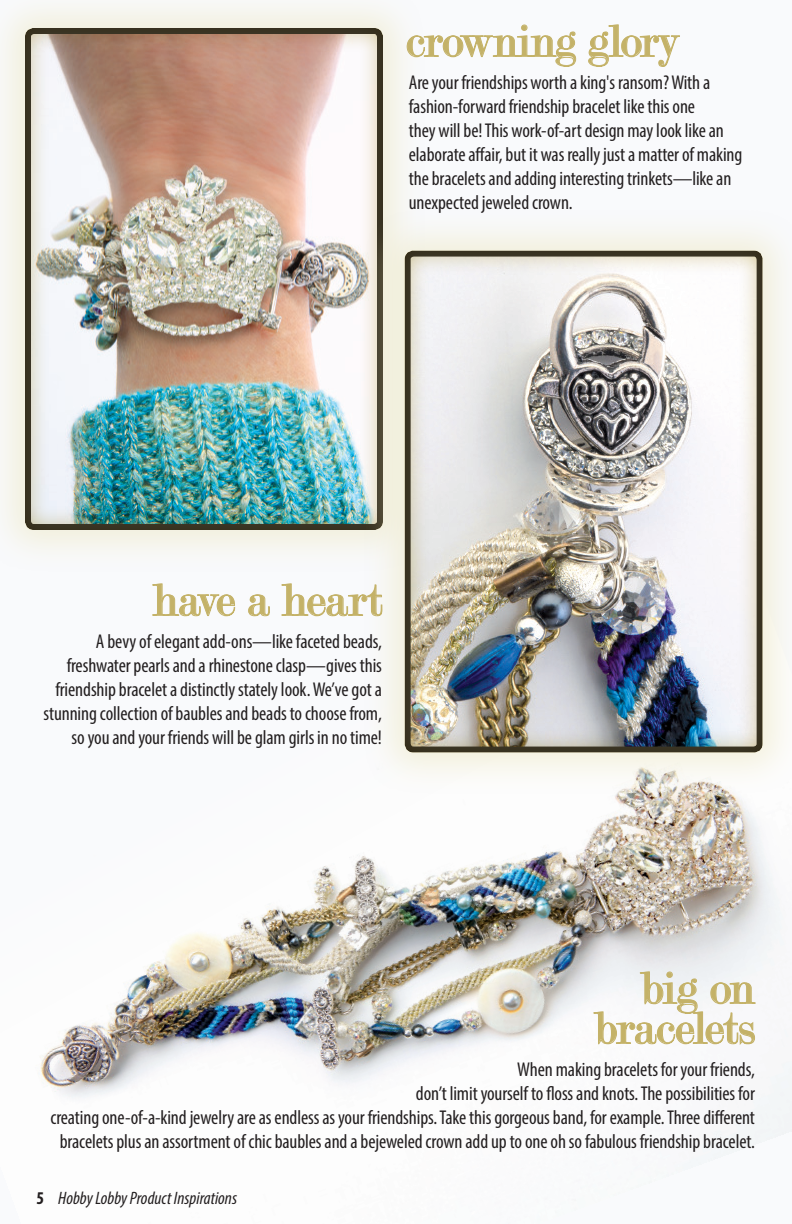
<style>
.page{position:relative;width:792px;height:1224px;background:#f9fafc}
.page>*{position:absolute;margin:0;border:0;box-sizing:border-box;transform-origin:0 0}
.t1{font:48px/40px "Modern";letter-spacing:-.025em;color:#c4b268;text-align:right}
.t2{font:condensed 20px/24px "Myriad Pro";letter-spacing:-.005em;color:#231f20;text-align:right}
.t3{font:italic condensed 18px "Myriad Pro";color:#231f20}
.s1{font-weight:700;font-style:normal}
</style>
<div class="page">
<img style="left:40px;top:583px;width:730px;height:555px">
<div style="left:0;top:0;width:426px;height:573px;background:#f6f6f0"></div>
<img style="left:24px;top:25px;width:362px;height:506px">
<div style="left:362px;top:208px;width:430px;height:587px;background:#eee9c7;opacity:.61"></div>
<img style="left:404px;top:247px;width:362px;height:506px">
<svg style="left:407px;top:25px;width:169px;height:42px"></svg>
<svg style="left:588px;top:25px;width:92px;height:42px"></svg>
<svg style="left:152px;top:584px;width:83px;height:32px"></svg>
<svg style="left:248px;top:594px;width:22px;height:22px"></svg>
<svg style="left:282px;top:584px;width:100px;height:32px"></svg>
<svg style="left:594px;top:972px;width:162px;height:72px"></svg>
<p class="t1" style="left:406px;top:22px;width:274px">crowning glory</p>
<p class="t2" style="left:409px;top:70px;width:335px;text-align:left">Are your friendships worth a king's ransom? With a fashion-forward friendship bracelet like this one<br>they will be! This work-of-art design may look like an elaborate affair, but it was really just a matter of making the bracelets and adding interesting trinkets—like an unexpected jeweled crown.</p>
<p class="t1" style="left:152px;top:581px;width:232px">have a heart</p>
<p class="t2" style="left:43px;top:629px;width:340px">A bevy of elegant add-ons—like faceted beads, freshwater pearls and a rhinestone clasp—gives this friendship bracelet a distinctly stately look. We’ve got a stunning collection of baubles and beads to choose from, so you and your friends will be glam girls in no time!</p>
<p class="t1" style="left:594px;top:969px;width:162px">big on bracelets</p>
<p class="t2" style="left:50px;top:1057px;width:706px">When making bracelets for your friends,<br>don’t limit yourself to floss and knots. The possibilities for<br>creating one-of-a-kind jewelry are as endless as your friendships. Take this gorgeous band, for example. Three different bracelets plus an assortment of chic baubles and a bejeweled crown add up to one oh so fabulous friendship bracelet.</p>
<p class="t3" style="left:37px;top:1187px;width:202px"><span class="s1">5</span> Hobby Lobby Product Inspirations</p>
</div>
